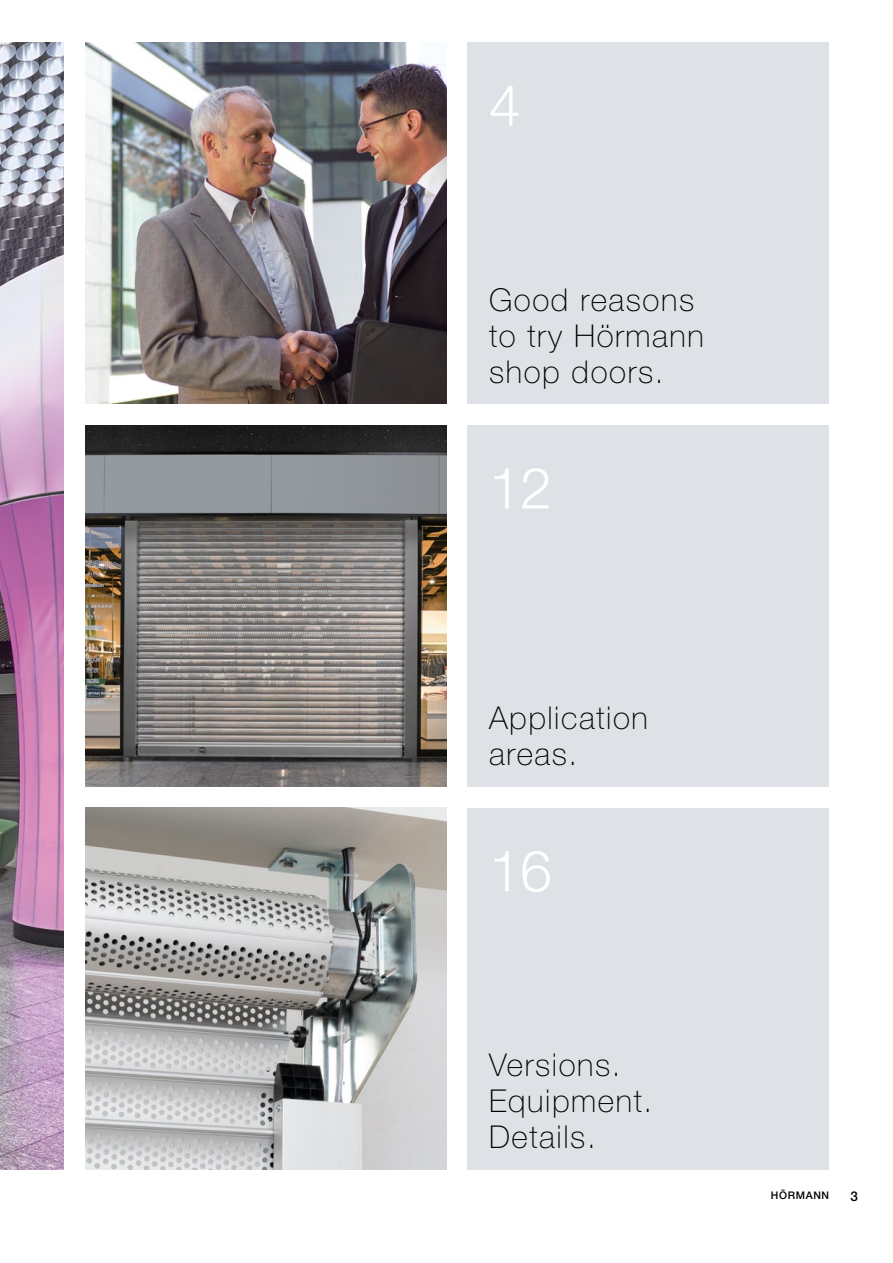
<style>
.page{position:relative;width:893px;height:1263px;background:#fff}
.page>*{position:absolute;margin:0;border:0;box-sizing:border-box;transform-origin:0 0}
.t1{font:300 57px "Hoermann Helvetica Neue";color:#fff}
.t2{font:100 31.5px/36px "Hoermann Helvetica Neue";letter-spacing:.05em;color:#000}
.t3{font:500 13.5px "Hoermann Helvetica Neue";color:#000}
.t4{font:500 10.5px "Hoermann Helvetica Neue";letter-spacing:.06em;color:#000}
</style>
<div class="page">
<div style="left:468px;top:43px;width:361px;height:361px;background:#dee2e6"></div>
<div style="left:468px;top:425px;width:361px;height:362px;background:#dee2e6"></div>
<div style="left:468px;top:808px;width:361px;height:361px;background:#dee2e6"></div>
<img style="left:0;top:43px;width:64px;height:1126px">
<img style="left:85px;top:43px;width:361px;height:361px">
<img style="left:85px;top:425px;width:361px;height:362px">
<img style="left:85px;top:808px;width:361px;height:361px">
<h1 class="t1" style="left:489px;top:65px;width:33px">4</h1>
<p class="t2" style="left:489px;top:279px;width:216px">Good reasons to try Hörmann shop doors.</p>
<h1 class="t1" style="left:489px;top:448px;width:64px">12</h1>
<p class="t2" style="left:489px;top:698px;width:160px">Application areas.</p>
<h1 class="t1" style="left:489px;top:831px;width:64px">16</h1>
<p class="t2" style="left:489px;top:1045px;width:165px">Versions.<br>Equipment.<br>Details.</p>
<p class="t4" style="left:771px;top:1188px;width:60px">HÖRMANN</p>
<p class="t3" style="left:850px;top:1187px;width:9px">3</p>
</div>
